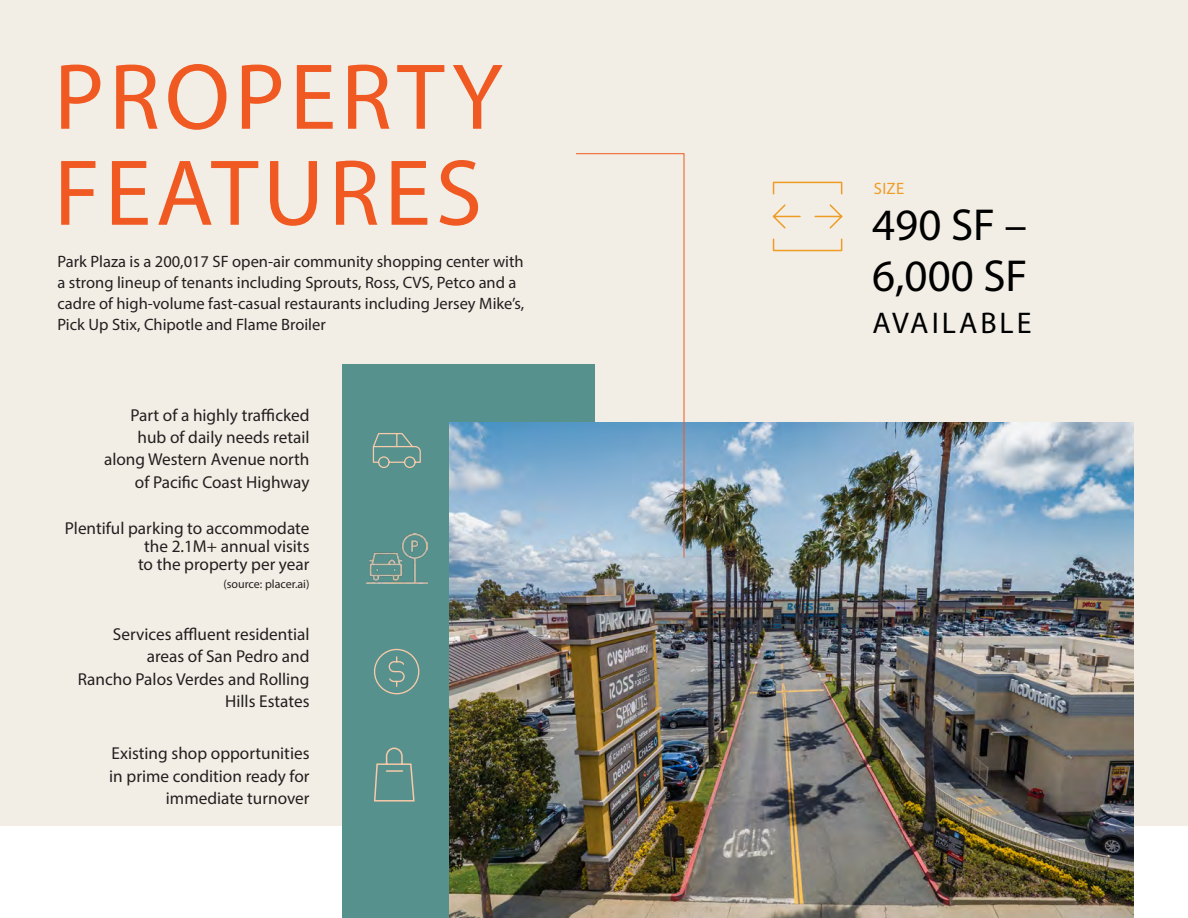
<style>
.page{position:relative;width:1188px;height:918px;background:#fff}
.page>*{position:absolute;margin:0;border:0;box-sizing:border-box;transform-origin:0 0}
.t1{font:94.5px/96px "Myriad Pro";letter-spacing:.05em;color:#f05922}
.t2{font:45px/50.6px "Myriad Pro";color:#000}
.t3{font:30px "Myriad Pro";letter-spacing:.1em;color:#000}
.t4{font:17.25px/22.5px "Myriad Pro";color:#231f20;text-align:right}
.t5{font:16.5px/21px "Myriad Pro";color:#231f20}
.t6{font:16.5px "Myriad Pro";color:#ef9c24}
.t7{font:12px "Myriad Pro";color:#231f20}
</style>
<div class="page">
<div style="left:0;top:0;width:1188px;height:825px;background:#f2eee5"></div>
<div style="left:342px;top:365px;width:253px;height:553px;background:#56918e"></div>
<img style="left:449px;top:423px;width:684px;height:495px">
<svg style="left:772px;top:181px;width:71px;height:71px"></svg>
<svg style="left:575px;top:153px;width:110px;height:405px"></svg>
<svg style="left:373px;top:648px;width:47px;height:47px"></svg>
<svg style="left:372px;top:433px;width:49px;height:35px"></svg>
<svg style="left:374px;top:747px;width:41px;height:55px"></svg>
<img style="left:367px;top:533px;width:60px;height:51px">
<p class="t1" style="left:54px;top:48px;width:450px">PROPERTY<br>FEATURES</p>
<p class="t5" style="left:57px;top:250px;width:468px">Park Plaza is a 200,017 SF open-air community shopping center with a strong lineup of tenants including Sprouts, Ross, CVS, Petco and a cadre of high-volume fast-casual restaurants including Jersey Mike’s, Pick Up Stix, Chipotle and Flame Broiler</p>
<p class="t4" style="left:104px;top:403px;width:207px">Part of a highly trafficked hub of daily needs retail along Western Avenue north of Pacific Coast Highway</p>
<p class="t4" style="left:65px;top:517px;width:246px">Plentiful parking to accommodate</p>
<p class="t4" style="left:144px;top:535px;width:167px">the 2.1M+ annual visits</p>
<p class="t4" style="left:138px;top:553px;width:173px">to the property per year</p>
<p class="t7" style="left:224px;top:577px;width:88px">(source: placer.ai)</p>
<p class="t4" style="left:78px;top:622px;width:233px">Services affluent residential areas of San Pedro and<br>Rancho Palos Verdes and Rolling<br>Hills Estates</p>
<p class="t4" style="left:109px;top:742px;width:202px">Existing shop opportunities in prime condition ready for immediate turnover</p>
<p class="t6" style="left:874px;top:178px;width:32px">SIZE</p>
<p class="t2" style="left:872px;top:199px;width:157px">490 SF –<br>6,000 SF</p>
<p class="t3" style="left:873px;top:304px;width:161px">AVAILABLE</p>
</div>
